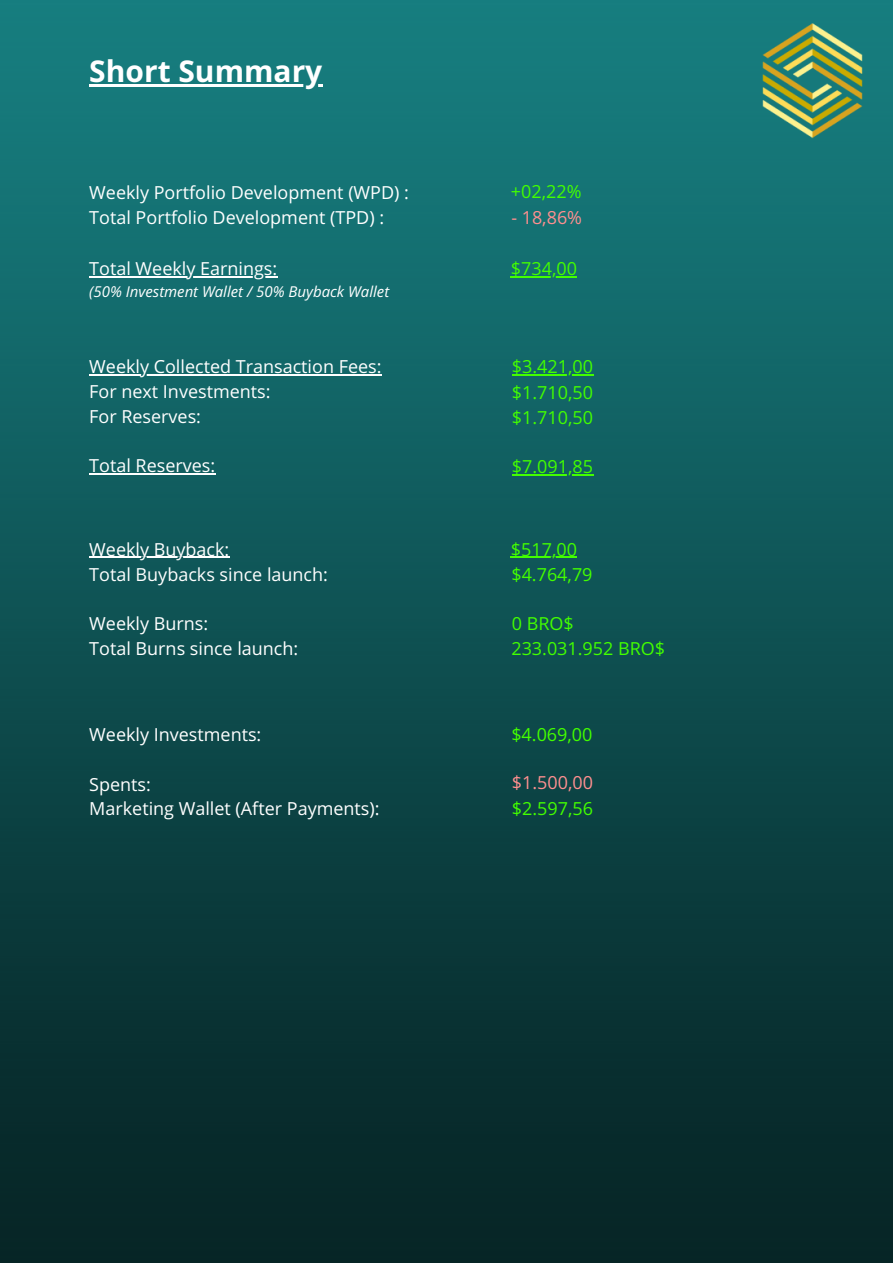
<style>
.page{position:relative;width:893px;height:1264px;background:#fff}
.page>*{position:absolute;margin:0;border:0;box-sizing:border-box;transform-origin:0 0}
.t1{font:700 30px "Open Sans Hebrew";color:#fff}
.t2{font:18px/24.8px "Open Sans Hebrew";color:#fff}
.t3{font:18px/25.2px "Open Sans Hebrew";color:#42ff00;text-align:justify}
.t4{font:18px "Open Sans Hebrew";color:#ff8f8f}
.t5{font:italic 15px "Open Sans Hebrew";color:#fff}
</style>
<div class="page">
<img style="left:0;top:0;width:892px;height:1262px">
<img style="left:731px;top:0;width:161px;height:162px">
<hr style="left:89px;top:84px;width:233px;height:3px;background:#fff">
<hr style="left:89px;top:374px;width:293px;height:1px;background:#fff">
<hr style="left:89px;top:473px;width:126px;height:1px;background:#fff">
<hr style="left:89px;top:276px;width:188px;height:1px;background:#fff">
<hr style="left:89px;top:557px;width:140px;height:1px;background:#fff">
<hr style="left:511px;top:276px;width:66px;height:1px;background:#42ff00">
<hr style="left:512px;top:374px;width:81px;height:1px;background:#42ff00">
<hr style="left:512px;top:474px;width:81px;height:1px;background:#42ff00">
<hr style="left:511px;top:557px;width:66px;height:1px;background:#42ff00">
<h1 class="t1" style="left:89px;top:50px;width:234px">Short Summary</h1>
<p class="t2" style="left:89px;top:179px;width:321px">Weekly Portfolio Development (WPD) :<br>Total Portfolio Development (TPD) :</p>
<p class="t2" style="left:89px;top:256px;width:189px">Total Weekly Earnings:</p>
<p class="t5" style="left:89px;top:280px;width:301px">(50% Investment Wallet / 50% Buyback Wallet</p>
<p class="t2" style="left:89px;top:354px;width:294px">Weekly Collected Transaction Fees:<br>For next Investments:<br>For Reserves:</p>
<p class="t2" style="left:89px;top:453px;width:127px">Total Reserves:</p>
<p class="t2" style="left:89px;top:536px;width:240px">Weekly Buyback:<br>Total Buybacks since launch:</p>
<p class="t2" style="left:89px;top:610px;width:210px">Weekly Burns:<br>Total Burns since launch:</p>
<p class="t2" style="left:89px;top:721px;width:174px">Weekly Investments:</p>
<p class="t2" style="left:89px;top:771px;width:292px">Spents:<br>Marketing Wallet (After Payments):</p>
<p class="t3" style="left:511px;top:178px;width:72px">+02,22%</p>
<p class="t4" style="left:511px;top:204px;width:72px">- 18,86%</p>
<p class="t3" style="left:511px;top:256px;width:68px">$734,00</p>
<p class="t3" style="left:512px;top:353px;width:83px">$3.421,00 $1.710,50 $1.710,50</p>
<p class="t3" style="left:512px;top:453px;width:83px">$7.091,85</p>
<p class="t3" style="left:511px;top:536px;width:68px">$517,00</p>
<p class="t3" style="left:511px;top:562px;width:83px">$4.764,79</p>
<p class="t3" style="left:511px;top:610px;width:155px">0 BRO$<br>233.031.952 BRO$</p>
<p class="t3" style="left:511px;top:721px;width:83px">$4.069,00</p>
<p class="t4" style="left:512px;top:770px;width:83px">$1.500,00</p>
<p class="t3" style="left:512px;top:795px;width:83px">$2.597,56</p>
</div>
